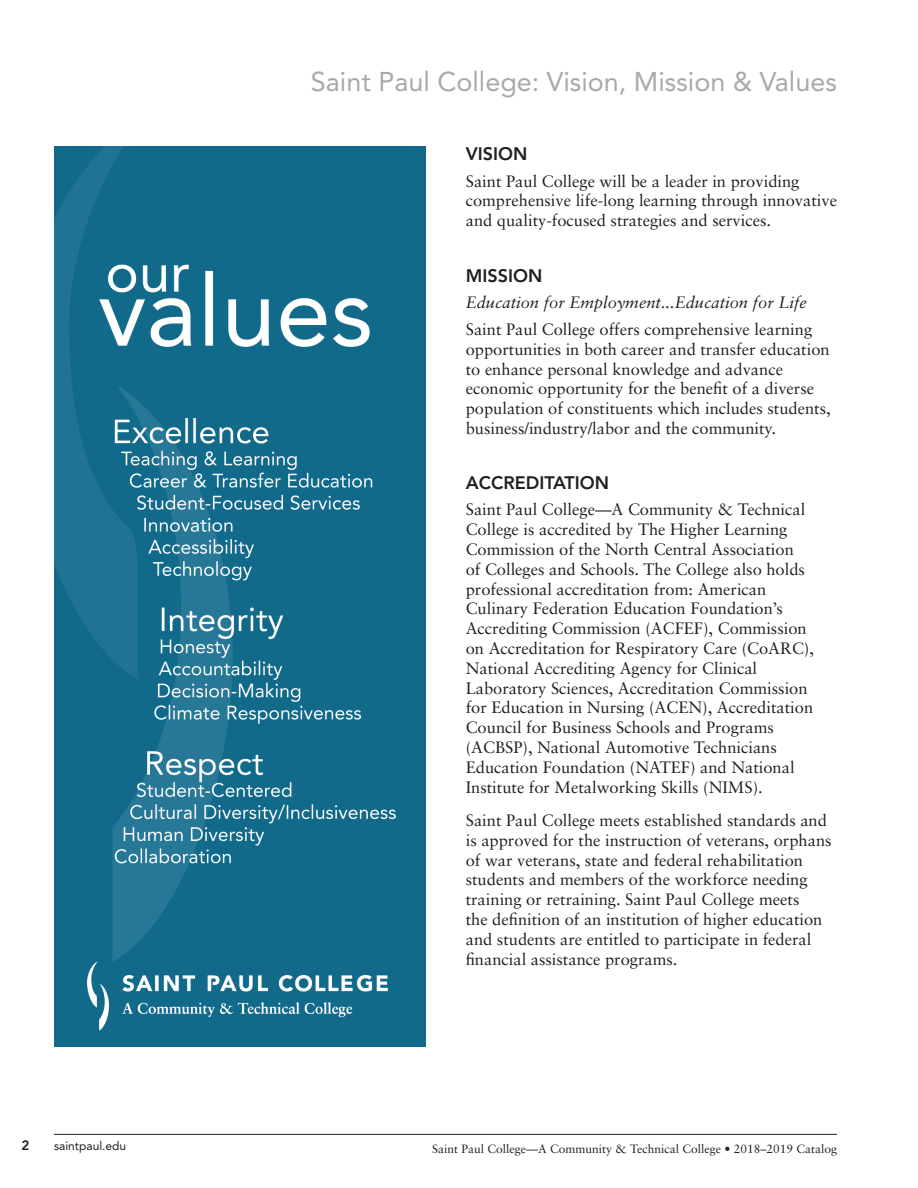
<style>
.page{position:relative;width:918px;height:1188px;background:#fff}
.page>*{position:absolute;margin:0;border:0;box-sizing:border-box;transform-origin:0 0}
.Shaded_main_heading{font:27px "Avenir LT Std";color:#a8a9ad}
.T_of_C_course_descri{font:800 18px "Avenir LT Std";color:#231f20}
.General_Info_Body{font:16.5px/19.8px "Sabon";color:#231f20}
.General_Info_Body-2{font:italic 16.5px "Sabon";color:#231f20}
.t1{font:800 13.5px "Avenir LT Std";color:#231f20}
.t2{font:12px "Sabon";color:#231f20}
.t3{font:12px "Avenir LT Std";color:#231f20}
</style>
<div class="page">
<hr style="left:54px;top:1134px;width:783px;height:1px;background:#231f20">
<img style="left:54px;top:147px;width:371px;height:900px">
<p class="Shaded_main_heading" style="left:311px;top:66px;width:528px">Saint Paul College: Vision, Mission &amp; Values</p>
<p class="T_of_C_course_descri" style="left:466px;top:143px;width:63px">VISION</p>
<p class="General_Info_Body" style="left:466px;top:171px;width:373px">Saint Paul College will be a leader in providing comprehensive life-long learning through innovative and quality-focused strategies and services.</p>
<p class="T_of_C_course_descri" style="left:466px;top:265px;width:78px">MISSION</p>
<p class="General_Info_Body-2" style="left:466px;top:293px;width:343px">Education for Employment...Education for Life</p>
<p class="General_Info_Body" style="left:466px;top:319px;width:366px">Saint Paul College offers comprehensive learning opportunities in both career and transfer education to enhance personal knowledge and advance economic opportunity for the benefit of a diverse population of constituents which includes students, business/industry/labor and the community.</p>
<p class="T_of_C_course_descri" style="left:466px;top:472px;width:145px">ACCREDITATION</p>
<p class="General_Info_Body" style="left:466px;top:500px;width:350px">Saint Paul College—A Community &amp; Technical College is accredited by The Higher Learning Commission of the North Central Association<br>of Colleges and Schools. The College also holds professional accreditation from: American Culinary Federation Education Foundation’s Accrediting Commission (ACFEF), Commission on Accreditation for Respiratory Care (CoARC), National Accrediting Agency for Clinical Laboratory Sciences, Accreditation Commission for Education in Nursing (ACEN), Accreditation Council for Business Schools and Programs (ACBSP), National Automotive Technicians Education Foundation (NATEF) and National Institute for Metalworking Skills (NIMS).</p>
<p class="General_Info_Body" style="left:466px;top:810px;width:367px">Saint Paul College meets established standards and is approved for the instruction of veterans, orphans of war veterans, state and federal rehabilitation students and members of the workforce needing training or retraining. Saint Paul College meets<br>the definition of an institution of higher education and students are entitled to participate in federal financial assistance programs.</p>
<p class="t1" style="left:22px;top:1137px;width:9px">2</p>
<p class="t3" style="left:54px;top:1139px;width:74px">saintpaul.edu</p>
<p class="t2" style="left:432px;top:1141px;width:406px">Saint Paul College—A Community &amp; Technical College • 2018–2019 Catalog</p>
</div>
